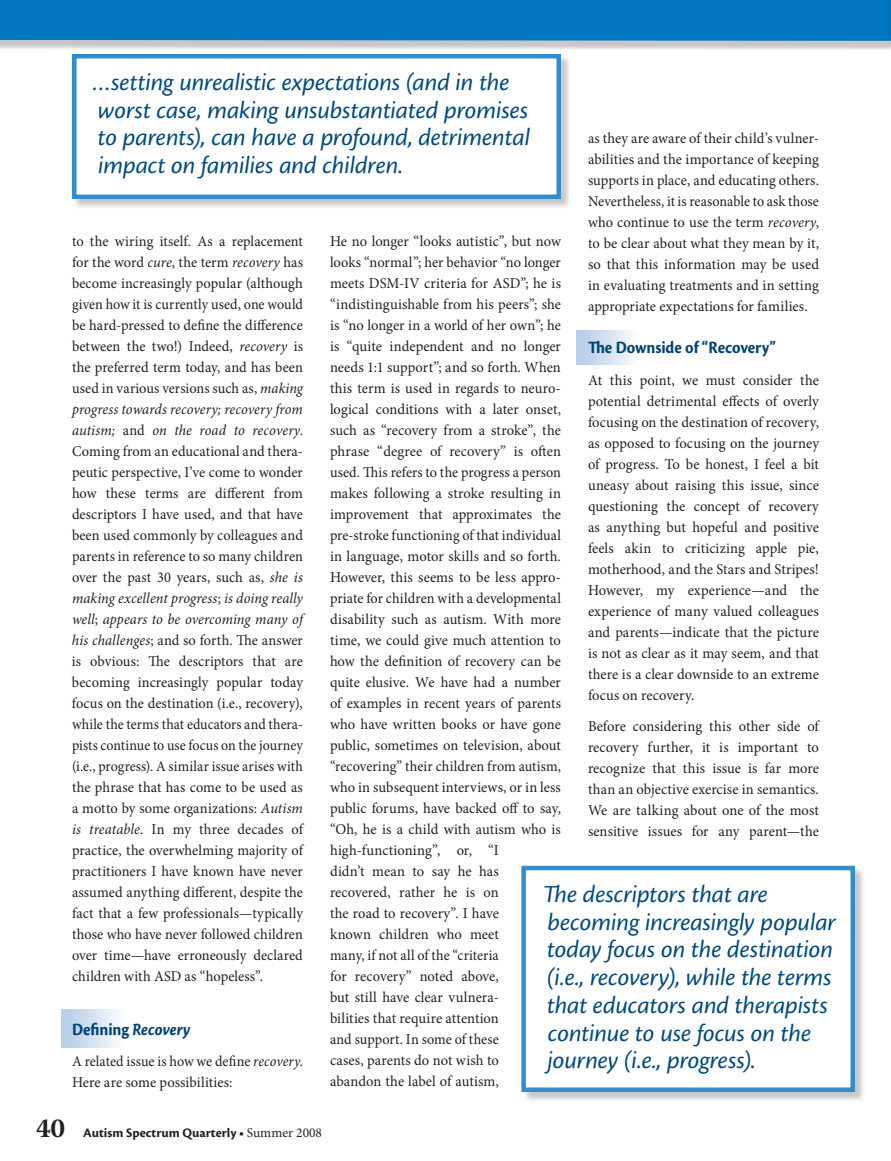
<style>
.page{position:relative;width:891px;height:1161px;background:#fff}
.page>*{position:absolute;margin:0;border:0;box-sizing:border-box;transform-origin:0 0}
.t1{font:italic 25.5px/27.8px "Cronos Pro";letter-spacing:-.005em;color:#004a7c}
.t2{font:700 18px "Cronos Pro";letter-spacing:-.005em;color:#004373;scale:.92 1}
.t3{font:15px/21px "Minion Pro";color:#231f20;text-align:justify}
.t4{font:15px/21px "Minion Pro";color:#231f20;text-align:justify;scale:.96 1}
.t5{font:15px/21px "Minion Pro";color:#231f20;scale:.95 1}
.t6{font:700 13.5px "Cronos Pro";color:#231f20}
.s1{font-style:italic}
.s2{font-family:"Warnock Pro";font-size:27px}
.s3{font-family:"Minion Pro";font-weight:400}
</style>
<div class="page">
<div style="left:62px;top:1010px;width:101px;height:37px;background:linear-gradient(to right,#bcd1eb,#fff)"></div>
<div style="left:576px;top:331px;width:102px;height:34px;background:linear-gradient(to right,#bcd1eb,#fff)"></div>
<div style="left:0;top:0;width:891px;height:50px;background:#231f20;opacity:.25"></div>
<div style="left:0;top:0;width:887px;height:41px;background:#0077c0"></div>
<hr style="left:887px;top:0;width:4px;height:50px;background:#231f20;opacity:.25">
<div style="left:73px;top:55px;width:499px;height:155px;background:#231f20;opacity:.25"></div>
<div style="left:74px;top:56px;width:485px;height:141px;background:#fff"></div>
<div style="left:72px;top:54px;width:489px;height:145px;border:4px solid #338ccb"></div>
<div style="left:522px;top:867px;width:344px;height:236px;background:#231f20;opacity:.25"></div>
<div style="left:524px;top:868px;width:329px;height:222px;background:#fff"></div>
<div style="left:521px;top:866px;width:334px;height:226px;border:4px solid #338ccb"></div>
<h1 class="t1" style="left:93px;top:68px;width:439px">…setting unrealistic expectations (and in the worst case, making unsubstantiated promises to parents), can have a profound, detrimental impact on families and children.</h1>
<p class="t4" style="left:588px;top:128px;width:242px">as they are aware of their child’s vulner&shy;abilities and the importance of keeping supports in place, and educating others.<br>Nevertheless, it is reasonable to ask those who continue to use the term <span class="s1">recovery</span>, to be clear about what they mean by it, so that this information may be used in evaluating treatments and in setting appropriate expectations for families.</p>
<p class="t2" style="left:588px;top:337px;width:206px">The Downside of “Recovery”</p>
<p class="t3" style="left:588px;top:370px;width:233px">At this point, we must consider the potential detrimental effects of overly focusing on the destination of recovery, as opposed to focusing on the journey of progress. To be honest, I feel a bit uneasy about raising this issue, since questioning the concept of recovery as anything but hopeful and positive feels akin to criticizing apple pie, motherhood, and the Stars and Stripes!<br>However, my experience—and the experience of many valued colleagues and parents—indicate that the picture is not as clear as it may seem, and that there is a clear downside to an extreme focus on recovery.</p>
<p class="t3" style="left:588px;top:716px;width:233px">Before considering this other side of recovery further, it is important to recognize that this issue is far more than an objective exercise in semantics.<br>We are talking about one of the most sensitive issues for any parent—the</p>
<p class="t3" style="left:330px;top:231px;width:233px;text-align:left">He no longer “looks autistic”, but now looks “normal”; her behavior “no longer meets DSM-IV criteria for ASD”; he is “indistinguishable from his peers”; she is “no longer in a world of her own”; he is “quite independent and no longer needs 1:1 support”; and so forth. When this term is used in regards to neuro&shy;logical conditions with a later onset, such as “recovery from a stroke”, the phrase “degree of recovery” is often used. This refers to the progress a person makes following a stroke resulting in improvement that approximates the pre-stroke functioning of that individual in language, motor skills and so forth.<br>However, this seems to be less appro&shy;priate for children with a developmental disability such as autism. With more time, we could give much attention to how the definition of recovery can be quite elusive. We have had a number of examples in recent years of parents who have written books or have gone public, sometimes on television, about “recovering” their children from autism, who in subsequent interviews, or in less public forums, have backed off to say, “Oh, he is a child with autism who is high-functioning”, or, “I<br>didn’t mean to say he has recovered, rather he is on<br>the road to recovery”. I have<br>known children who meet<br>many, if not all of the “criteria<br>for recovery” noted above,<br>but still have clear vulnera-<br>bilities that require attention<br>and support. In some of these<br>cases, parents do not wish to<br>abandon the label of autism,</p>
<p class="t4" style="left:72px;top:231px;width:242px">to the wiring itself. As a replacement for the word <span class="s1">cure</span>, the term <span class="s1">recovery</span> has become increasingly popular (although given how it is currently used, one would be hard-pressed to define the difference between the two!) Indeed, <span class="s1">recovery</span> is the preferred term today, and has been used in various versions such as, <span class="s1">making progress towards recovery; recovery from autism;</span> and <span class="s1">on the road to recovery</span>.<br>Coming from an educational and thera&shy;peutic perspective, I’ve come to wonder how these terms are different from descriptors I have used, and that have been used commonly by colleagues and parents in reference to so many children over the past 30 years, such as, <span class="s1">she is making excellent progress</span>; <span class="s1">is doing really well</span>; <span class="s1">appears to be overcoming many of his challenges</span>; and so forth. The answer is obvious: The descriptors that are becoming increasingly popular today focus on the destination (i.e., recovery), while the terms that educators and thera&shy;pists continue to use focus on the journey (i.e., progress). A similar issue arises with the phrase that has come to be used as a motto by some organizations: <span class="s1">Autism is treatable</span>. In my three decades of practice, the overwhelming majority of practitioners I have known have never assumed anything different, despite the fact that a few professionals—typically those who have never followed children over time—have erroneously declared children with ASD as “hopeless”.</p>
<p class="t2" style="left:72px;top:1019px;width:130px">Defining <span class="s1">Recovery</span></p>
<p class="t5" style="left:72px;top:1051px;width:245px">A related issue is how we define <span class="s1">recovery</span>.<br>Here are some possibilities:</p>
<h1 class="t1" style="left:543px;top:880px;width:294px">The descriptors that are becoming increasingly popular today focus on the destination (i.e., recovery), while the terms that educators and therapists continue to use focus on the journey (i.e., progress).</h1>
<p class="t6" style="left:36px;top:1125px;width:288px"><span class="s2">40</span> Autism Spectrum Quarterly • <span class="s3">Summer 2008</span></p>
</div>
